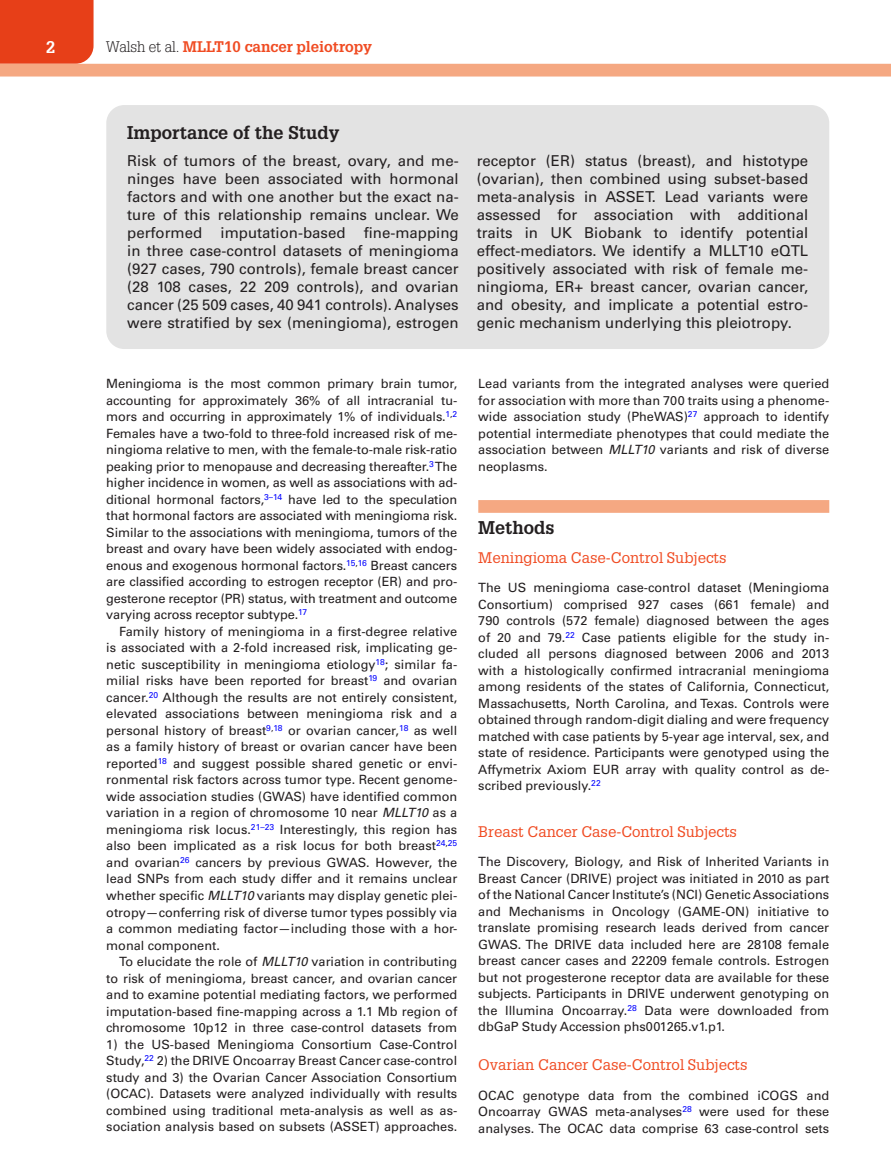
<style>
.page{position:relative;width:891px;height:1175px;background:#fff}
.page>*{position:absolute;margin:0;border:0;box-sizing:border-box;transform-origin:0 0}
.Box_Head{font:700 18px "Glypha LT Std";color:#231f20}
.HeadA{font:700 18px "Glypha LT Std";color:#231f20}
.t1{font:700 16.5px "Glypha LT Std";color:#fff}
.BoxText3{font:15px/18px "Univers LT Std";color:#231f20;text-align:justify}
.HeadB{font:15px "Glypha LT Std";color:#f04b22}
.t2{font:15px "Glypha LT Std Bold 2";color:#f04b22}
.HeadB_HeadA{font:15px "Glypha LT Std";color:#f04b22}
.TextInd{font:12.75px/16.5px "Univers LT Std";color:#231f20;text-align:justify}
.Text{font:12.75px/16.5px "Univers LT Std";color:#231f20;text-align:justify}
.Text_First{font:12.75px/16.5px "Univers LT Std";letter-spacing:-.01em;color:#231f20;text-align:justify}
.s1{font-family:"Glypha LT Std";font-weight:300;color:#231f20}
.s2{font-style:italic}
</style>
<div class="page">
<div style="left:0;top:0;width:94px;height:64px;background:#e73f18"></div>
<div style="left:0;top:64px;width:891px;height:12px;background:#f5a882"></div>
<div style="left:478px;top:500px;width:351px;height:13px;background:#f5a882"></div>
<div style="left:106px;top:105px;width:723px;height:244px;background:#e3e3e3;border-radius:18px"></div>
<p class="t1" style="left:46px;top:37px;width:11px">2</p>
<p class="t2" style="left:106px;top:37px;width:267px"><span class="s1">Walsh et al.</span> MLLT10 cancer pleiotropy</p>
<p class="Box_Head" style="left:127px;top:121px;width:214px">Importance of the Study</p>
<p class="BoxText3" style="left:127px;top:152px;width:333px">Risk of tumors of the breast, ovary, and me&shy;ninges have been associated with hormonal factors and with one another but the exact na&shy;ture of this relationship remains unclear. We performed imputation-based fine-mapping in three case-control datasets of meningioma (927 cases, 790 controls), female breast cancer (28 108 cases, 22 209 controls), and ovarian cancer (25 509 cases, 40 941 controls). Analyses were stratified by sex (meningioma), estrogen</p>
<p class="BoxText3" style="left:477px;top:152px;width:333px">receptor (ER) status (breast), and histotype (ovarian), then combined using subset-based meta-analysis in ASSET. Lead variants were assessed for association with additional traits in UK Biobank to identify potential effect-mediators. We identify a MLLT10 eQTL positively associated with risk of female me&shy;ningioma, ER+ breast cancer, ovarian cancer, and obesity, and implicate a potential estro&shy;genic mechanism underlying this pleiotropy.</p>
<p class="Text_First" style="left:106px;top:375px;width:353px">Meningioma is the most common primary brain tumor, accounting for approximately 36% of all intracranial tu&shy;mors and occurring in approximately 1% of individuals.<sup>1</sup><sup>,</sup><sup>2<br></sup>Females have a two-fold to three-fold increased risk of me&shy;ningioma relative to men, with the female-to-male risk-ratio peaking prior to menopause and decreasing thereafter.<sup>3</sup> The higher incidence in women, as well as associations with ad&shy;ditional hormonal factors,<sup>3–14</sup> have led to the speculation that hormonal factors are associated with meningioma risk.<br>Similar to the associations with meningioma, tumors of the breast and ovary have been widely associated with endog&shy;enous and exogenous hormonal factors.<sup>15</sup><sup>,</sup><sup>16</sup> Breast cancers are classified according to estrogen receptor (ER) and pro&shy;gesterone receptor (PR) status, with treatment and outcome varying across receptor subtype.<sup>17</sup></p>
<p class="TextInd" style="left:106px;top:623px;width:353px;text-indent:13px">Family history of meningioma in a first-degree relative is associated with a 2-fold increased risk, implicating ge&shy;netic susceptibility in meningioma etiology<sup>18</sup>; similar fa&shy;milial risks have been reported for breast<sup>19</sup> and ovarian cancer.<sup>20</sup> Although the results are not entirely consistent, elevated associations between meningioma risk and a personal history of breast<sup>9</sup><sup>,</sup><sup>18</sup> or ovarian cancer,<sup>18</sup> as well as a family history of breast or ovarian cancer have been reported<sup>18</sup> and suggest possible shared genetic or envi&shy;ronmental risk factors across tumor type. Recent genome&shy;wide association studies (GWAS) have identified common variation in a region of chromosome 10 near <span class="s2">MLLT10</span> as a meningioma risk locus.<sup>21–23</sup> Interestingly, this region has also been implicated as a risk locus for both breast<sup>24</sup><sup>,</sup><sup>25 </sup>and ovarian<sup>26</sup> cancers by previous GWAS. However, the lead SNPs from each study differ and it remains unclear whether specific <span class="s2">MLLT10</span> variants may display genetic plei&shy;otropy—conferring risk of diverse tumor types possibly via a common mediating factor—including those with a hor&shy;monal component.</p>
<p class="TextInd" style="left:106px;top:953px;width:353px;text-indent:13px">To elucidate the role of <span class="s2">MLLT10</span> variation in contributing to risk of meningioma, breast cancer, and ovarian cancer and to examine potential mediating factors, we performed imputation-based fine-mapping across a 1.1 Mb region of chromosome 10p12 in three case-control datasets from</p>
<p class="TextInd" style="left:106px;top:1035px;width:353px">1) the US-based Meningioma Consortium Case-Control Study,<sup>22</sup> 2) the DRIVE Oncoarray Breast Cancer case-control study and 3) the Ovarian Cancer Association Consortium (OCAC). Datasets were analyzed individually with results combined using traditional meta-analysis as well as as&shy;sociation analysis based on subsets (ASSET) approaches.</p>
<p class="TextInd" style="left:478px;top:375px;width:353px">Lead variants from the integrated analyses were queried for association with more than 700 traits using a phenome&shy;wide association study (PheWAS)<sup>27</sup> approach to identify potential intermediate phenotypes that could mediate the association between <span class="s2">MLLT10</span> variants and risk of diverse neoplasms.</p>
<h2 class="HeadA" style="left:478px;top:516px;width:78px">Methods</h2>
<h3 class="HeadB_HeadA" style="left:478px;top:548px;width:250px">Meningioma Case-Control Subjects</h3>
<p class="Text" style="left:478px;top:579px;width:353px">The US meningioma case-control dataset (Meningioma Consortium) comprised 927 cases (661 female) and 790 controls (572 female) diagnosed between the ages of 20 and 79.<sup>22</sup> Case patients eligible for the study in&shy;cluded all persons diagnosed between 2006 and 2013 with a histologically confirmed intracranial meningioma among residents of the states of California, Connecticut, Massachusetts, North Carolina, and Texas. Controls were obtained through random-digit dialing and were frequency matched with case patients by 5-year age interval, sex, and state of residence. Participants were genotyped using the Affymetrix Axiom EUR array with quality control as de&shy;scribed previously.<sup>22</sup></p>
<h3 class="HeadB" style="left:478px;top:822px;width:260px">Breast Cancer Case-Control Subjects</h3>
<p class="Text" style="left:478px;top:853px;width:353px">The Discovery, Biology, and Risk of Inherited Variants in Breast Cancer (DRIVE) project was initiated in 2010 as part of the National Cancer Institute’s (NCI) Genetic Associations and Mechanisms in Oncology (GAME-ON) initiative to translate promising research leads derived from cancer GWAS. The DRIVE data included here are 28108 female breast cancer cases and 22209 female controls. Estrogen but not progesterone receptor data are available for these subjects. Participants in DRIVE underwent genotyping on the Illumina Oncoarray.<sup>28</sup> Data were downloaded from dbGaP Study Accession phs001265.v1.p1.</p>
<h3 class="HeadB" style="left:478px;top:1055px;width:271px">Ovarian Cancer Case-Control Subjects</h3>
<p class="Text" style="left:478px;top:1086px;width:353px">OCAC genotype data from the combined iCOGS and Oncoarray GWAS meta-analyses<sup>28</sup> were used for these analyses. The OCAC data comprise 63 case-control sets</p>
</div>
